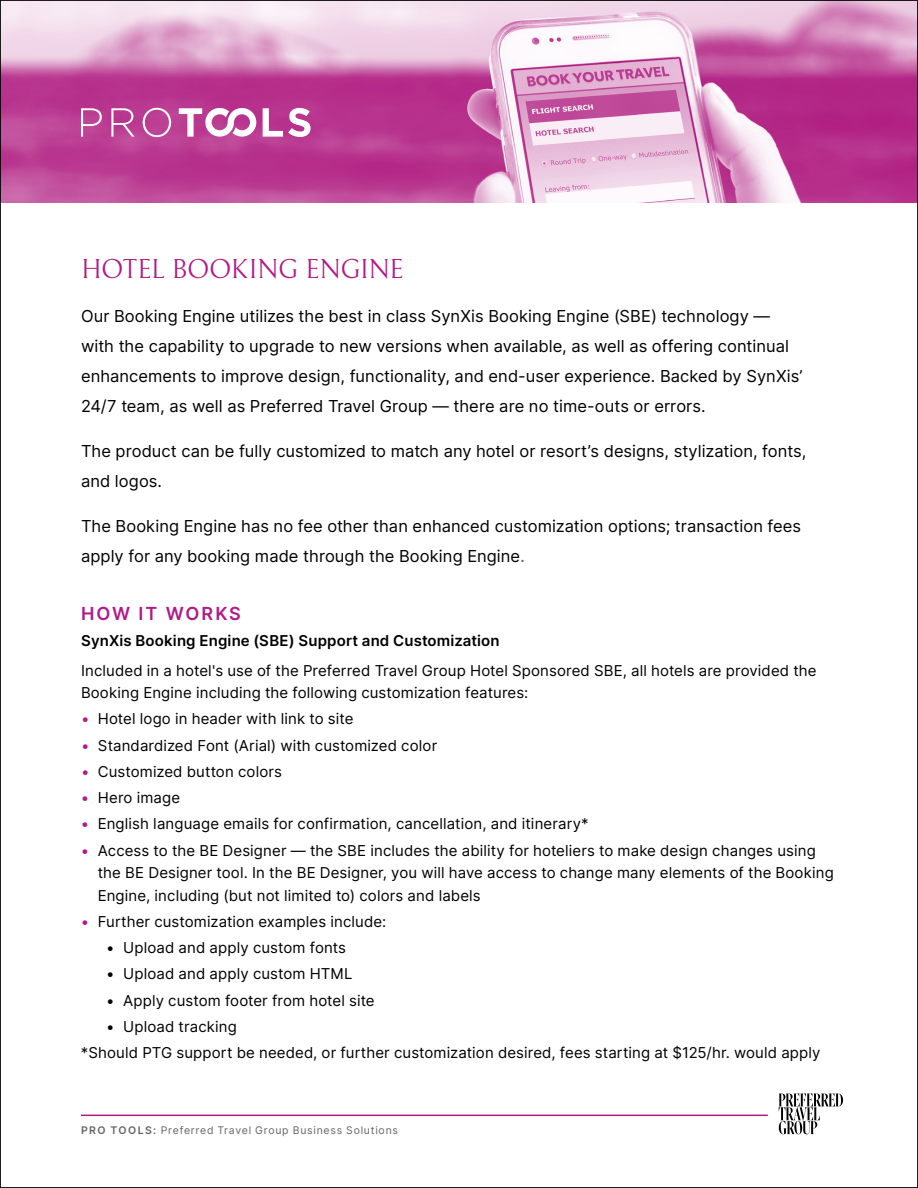
<style>
.page{position:relative;width:918px;height:1188px;background:#fff}
.page>*{position:absolute;margin:0;border:0;box-sizing:border-box;transform-origin:0 0}
.t1{font:27px "Bellefair";letter-spacing:-.015em;color:#b11b83}
.t2{font:600 18px "Inter";letter-spacing:.11em;color:#b11b83}
.t3{font:16.5px/30px "Inter";letter-spacing:.005em;color:#000}
.t4{font:15px/22.5px "Inter";letter-spacing:.01em;color:#000}
.t5{font:600 15px "Inter";letter-spacing:.01em;color:#000}
.t6{font:10.5px "Inter";letter-spacing:.07em;color:#636466}
.s1{font-size:18px;color:#636466}
.s2{color:#b11b83}
.s3{font-weight:600}
</style>
<div class="page">
<img style="left:2px;top:2px;width:914px;height:201px">
<svg style="left:81px;top:108px;width:21px;height:29px"></svg>
<svg style="left:111px;top:108px;width:23px;height:29px"></svg>
<svg style="left:143px;top:108px;width:28px;height:29px"></svg>
<svg style="left:263px;top:108px;width:48px;height:29px"></svg>
<svg style="left:179px;top:108px;width:77px;height:29px"></svg>
<hr style="left:81px;top:1115px;width:687px;height:1px;background:#b11b83">
<svg style="left:779px;top:1094px;width:64px;height:40px"></svg>
<h1 class="t1" style="left:81px;top:255px;width:324px">HOTEL BOOKING ENGINE</h1>
<p class="t3" style="left:81px;top:300px;width:723px">Our Booking Engine utilizes the best in class SynXis Booking Engine (SBE) technology — with the capability to upgrade to new versions when available, as well as offering continual enhancements to improve design, functionality, and end-user experience. Backed by SynXis’ 24/7 team, as well as Preferred Travel Group — there are no time-outs or errors.</p>
<p class="t3" style="left:81px;top:435px;width:727px">The product can be fully customized to match any hotel or resort’s designs, stylization, fonts, and logos.</p>
<p class="t3" style="left:81px;top:510px;width:722px">The Booking Engine has no fee other than enhanced customization options; transaction fees apply for any booking made through the Booking Engine<span class="s1">.</span></p>
<p class="t2" style="left:81px;top:600px;width:161px">HOW IT WORKS</p>
<p class="t5" style="left:81px;top:630px;width:420px">SynXis Booking Engine (SBE) Support and Customization</p>
<p class="t4" style="left:81px;top:659px;width:737px">Included in a hotel's use of the Preferred Travel Group Hotel Sponsored SBE, all hotels are provided the<br>Booking Engine including the following customization features:</p>
<p class="t4" style="left:81px;top:707px;width:274px"><span class="s2">•</span> Hotel logo in header with link to site</p>
<p class="t4" style="left:81px;top:734px;width:358px"><span class="s2">•</span> Standardized Font (Arial) with customized color</p>
<p class="t4" style="left:81px;top:760px;width:203px"><span class="s2">•</span> Customized button colors</p>
<p class="t4" style="left:81px;top:786px;width:101px"><span class="s2">•</span> Hero image</p>
<p class="t4" style="left:81px;top:812px;width:509px"><span class="s2">•</span> English language emails for confirmation, cancellation, and itinerary*</p>
<p class="t4" style="left:98px;top:839px;width:738px;text-indent:-17px"><span class="s2">•</span> Access to the BE Designer — the SBE includes the ability for hoteliers to make design changes using the BE Designer tool. In the BE Designer, you will have access to change many elements of the Booking<br>Engine, including (but not limited to) colors and labels</p>
<p class="t4" style="left:81px;top:910px;width:307px"><span class="s2">•</span> Further customization examples include:</p>
<p class="t4" style="left:106px;top:936px;width:241px">• Upload and apply custom fonts</p>
<p class="t4" style="left:106px;top:962px;width:248px">• Upload and apply custom HTML</p>
<p class="t4" style="left:106px;top:989px;width:270px">• Apply custom footer from hotel site</p>
<p class="t4" style="left:81px;top:1013px;width:741px;line-height:26.2px;text-indent:25px">• Upload tracking<br>*Should PTG support be needed, or further customization desired, fees starting at $125/hr. would apply</p>
<p class="t6" style="left:81px;top:1123px;width:318px"><span class="s3">PRO TOOLS:</span> Preferred Travel Group Business Solutions</p>
</div>
